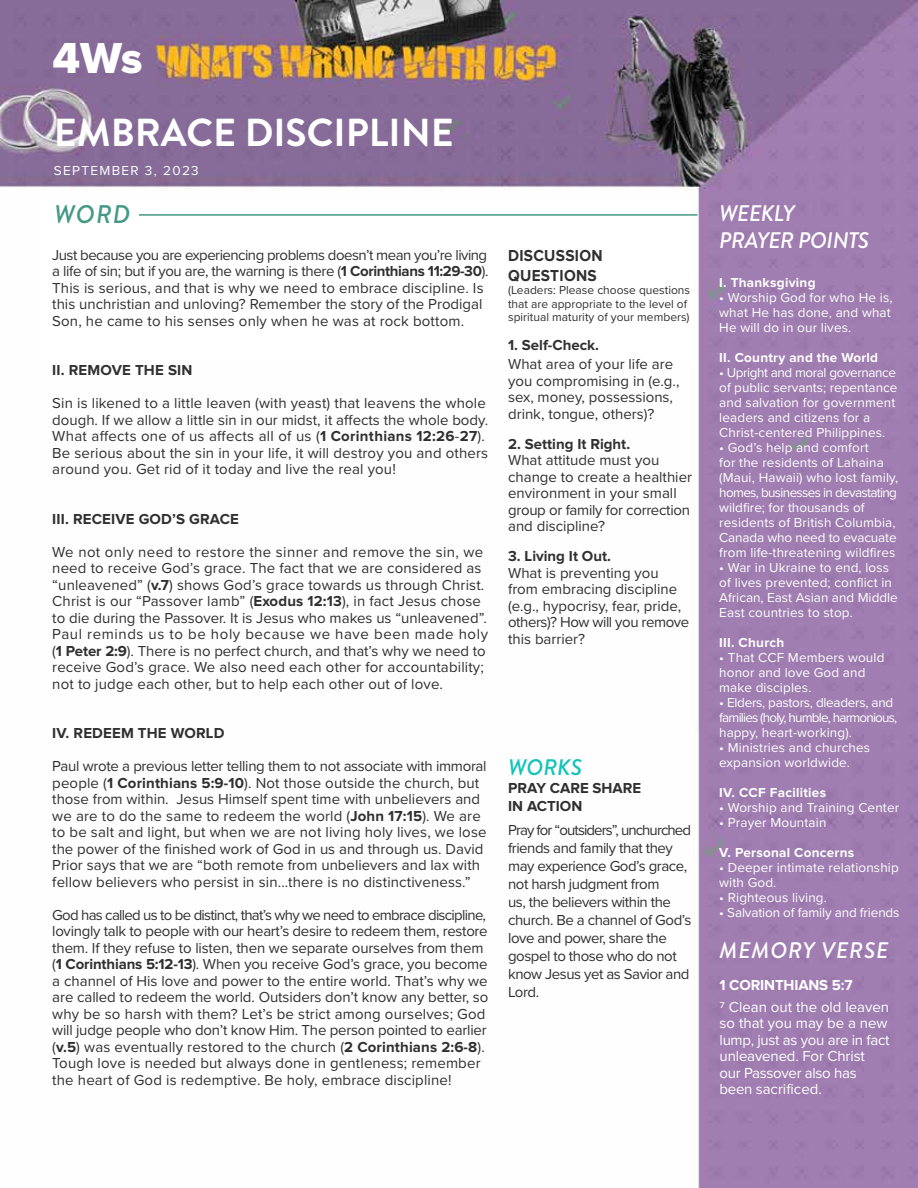
<style>
.page{position:relative;width:918px;height:1188px;background:#fff}
.page>*{position:absolute;margin:0;border:0;box-sizing:border-box;transform-origin:0 0}
.t1{font:45px "Proxima Nova Extrabld";color:#fff}
.t2{font:700 39px "Brandon Grotesque";color:#fff}
.t3{font:italic 500 25.5px "Brandon Grotesque";color:#469886}
.t4{font:italic 500 22.5px/27px "Brandon Grotesque";letter-spacing:-.02em;color:#fff}
.t5{font:italic 500 22.5px "Brandon Grotesque";letter-spacing:.04em;color:#fff}
.t6{font:italic 500 22.5px "Brandon Grotesque";color:#15c3b8}
.t7{font:700 16.5px/19.5px "Proxima Nova";letter-spacing:.02em;color:#303030;scale:.93 1}
.t8{font:15px/16.5px "Proxima Nova";color:#303030}
.t9{font:15px/18px "Proxima Nova";letter-spacing:-.03em;color:#303030}
.t10{font:700 15px/18px "Proxima Nova";color:#303030}
.t11{font:15px/16.5px "Proxima Nova";letter-spacing:-.01em;color:#fff}
.t12{font:700 15px "Proxima Nova";letter-spacing:-.01em;color:#fff}
.t13{font:13.5px/15px "Proxima Nova";letter-spacing:.01em;color:#fff}
.t14{font:13.5px/15px "Proxima Nova";letter-spacing:-.02em;color:#fff}
.t15{font:700 13.5px "Proxima Nova";letter-spacing:.02em;color:#fff}
.t16{font:13.5px "Proxima Nova";letter-spacing:-.01em;color:#fff}
.t17{font:13.5px "Proxima Nova";letter-spacing:.1em;color:#fff}
.t18{font:12px/13.5px "Proxima Nova";color:#303030}
.s1{font-weight:700}
</style>
<div class="page">
<img style="left:0;top:0;width:918px;height:1188px">
<div style="left:37px;top:197px;width:656px;height:169px;background:#fff"></div>
<hr style="left:139px;top:214px;width:558px;height:2px;background:#469886">
<h1 class="t1" style="left:52px;top:32px;width:92px">4Ws</h1>
<h2 class="t2" style="left:54px;top:105px;width:401px">EMBRACE DISCIPLINE</h2>
<p class="t17" style="left:54px;top:161px;width:147px">SEPTEMBER 3, 2023</p>
<h3 class="t3" style="left:54px;top:196px;width:78px">WORD</h3>
<p class="t8" style="left:52px;top:246px;width:438px">Just because you are experiencing problems doesn’t mean you’re living a life of sin; but if you are, the warning is there (<span class="s1">1 Corinthians 11:29-30</span>).<br>This is serious, and that is why we need to embrace discipline. Is this unchristian and unloving? Remember the story of the Prodigal Son, he came to his senses only when he was at rock bottom.</p>
<p class="t10" style="left:52px;top:362px;width:142px">II. REMOVE THE SIN</p>
<p class="t8" style="left:52px;top:394px;width:437px">Sin is likened to a little leaven (with yeast) that leavens the whole dough. If we allow a little sin in our midst, it affects the whole body.<br>What affects one of us affects all of us (<span class="s1">1 Corinthians 12:26</span>-<span class="s1">27</span>).<br>Be serious about the sin in your life, it will destroy you and others around you. Get rid of it today and live the real you!</p>
<p class="t10" style="left:52px;top:511px;width:188px">III. RECEIVE GOD’S GRACE</p>
<p class="t8" style="left:52px;top:543px;width:437px">We not only need to restore the sinner and remove the sin, we need to receive God’s grace. The fact that we are considered as “unleavened” (<span class="s1">v.7</span>) shows God’s grace towards us through Christ.<br>Christ is our “Passover lamb” (<span class="s1">Exodus 12:13</span>), in fact Jesus chose to die during the Passover. It is Jesus who makes us “unleavened”.<br>Paul reminds us to be holy because we have been made holy (<span class="s1">1 Peter 2:9</span>). There is no perfect church, and that’s why we need to receive God’s grace. We also need each other for accountability; not to judge each other, but to help each other out of love.</p>
<p class="t10" style="left:52px;top:725px;width:174px">IV. REDEEM THE WORLD</p>
<p class="t8" style="left:52px;top:757px;width:436px">Paul wrote a previous letter telling them to not associate with immoral people (<span class="s1">1 Corinthians 5:9-10</span>). Not those outside the church, but those from within. Jesus Himself spent time with unbelievers and we are to do the same to redeem the world (<span class="s1">John 17:15</span>). We are to be salt and light, but when we are not living holy lives, we lose the power of the finished work of God in us and through us. David Prior says that we are “both remote from unbelievers and lax with fellow believers who persist in sin...there is no distinctiveness.”</p>
<p class="t8" style="left:52px;top:906px;width:438px">God has called us to be distinct, that’s why we need to embrace discipline, lovingly talk to people with our heart’s desire to redeem them, restore them. If they refuse to listen, then we separate ourselves from them (<span class="s1">1 Corinthians 5:12-13</span>). When you receive God’s grace, you become a channel of His love and power to the entire world. That’s why we are called to redeem the world. Outsiders don’t know any better, so why be so harsh with them? Let’s be strict among ourselves; God will judge people who don’t know Him. The person pointed to earlier (<span class="s1">v.5</span>) was eventually restored to the church (<span class="s1">2 Corinthians 2:6-8</span>).<br>Tough love is needed but always done in gentleness; remember the heart of God is redemptive. Be holy, embrace discipline!</p>
<p class="t7" style="left:508px;top:247px;width:103px">DISCUSSION<br>QUESTIONS</p>
<p class="t18" style="left:508px;top:283px;width:184px">(Leaders: Please choose questions that are appropriate to the level of spiritual maturity of your members)</p>
<p class="t10" style="left:508px;top:336px;width:93px">1. Self-Check.</p>
<p class="t8" style="left:508px;top:355px;width:173px">What area of your life are you compromising in (e.g., sex, money, possessions, drink, tongue, others)?</p>
<p class="t10" style="left:508px;top:435px;width:124px">2. Setting It Right.</p>
<p class="t8" style="left:508px;top:451px;width:185px">What attitude must you change to create a healthier environment in your small group or family for correction and discipline?</p>
<p class="t10" style="left:508px;top:548px;width:104px">3. Living It Out.</p>
<p class="t8" style="left:508px;top:564px;width:183px">What is preventing you from embracing discipline (e.g., hypocrisy, fear, pride, others)? How will you remove this barrier?</p>
<h3 class="t6" style="left:508px;top:752px;width:75px">WORKS</h3>
<p class="t10" style="left:508px;top:780px;width:135px">PRAY CARE SHARE<br>IN ACTION</p>
<p class="t9" style="left:508px;top:820px;width:185px">Pray for “outsiders”, unchurched friends and family that they may experience God’s grace, not harsh judgment from<br>us, the believers within the church. Be a channel of God’s love and power, share the gospel to those who do not know Jesus yet as Savior and<br>Lord.</p>
<h3 class="t4" style="left:719px;top:200px;width:152px">WEEKLY<br>PRAYER POINTS</h3>
<p class="t15" style="left:719px;top:276px;width:98px">I. Thanksgiving</p>
<p class="t13" style="left:719px;top:289px;width:175px">• Worship God for who He is, what He has done, and what<br>He will do in our lives.</p>
<p class="t15" style="left:719px;top:351px;width:160px">II. Country and the World</p>
<p class="t13" style="left:719px;top:364px;width:180px">• Upright and moral governance of public servants; repentance and salvation for government leaders and citizens for a<br>Christ-centered Philippines.</p>
<p class="t13" style="left:719px;top:439px;width:181px">• God’s help and comfort<br>for the residents of Lahaina (Maui, Hawaii) who lost family, homes, businesses in devastating wildfire; for thousands of residents of British Columbia,<br>Canada who need to evacuate from life-threatening wildfires</p>
<p class="t13" style="left:719px;top:559px;width:180px">• War in Ukraine to end, loss of lives prevented; conflict in<br>African, East Asian and Middle<br>East countries to stop.</p>
<p class="t15" style="left:719px;top:636px;width:67px">III. Church</p>
<p class="t13" style="left:719px;top:649px;width:167px">• That CCF Members would honor and love God and make disciples.</p>
<p class="t14" style="left:719px;top:694px;width:180px">• Elders, pastors, dleaders, and families (holy, humble, harmonious, happy, heart-working).</p>
<p class="t13" style="left:719px;top:739px;width:152px">• Ministries and churches expansion worldwide.</p>
<p class="t15" style="left:719px;top:786px;width:108px">IV. CCF Facilities</p>
<p class="t13" style="left:719px;top:799px;width:181px">• Worship and Training Center</p>
<p class="t13" style="left:719px;top:814px;width:109px">• Prayer Mountain</p>
<p class="t15" style="left:719px;top:846px;width:137px">V. Personal Concerns</p>
<p class="t13" style="left:719px;top:859px;width:181px">• Deeper intimate relationship with God.</p>
<p class="t13" style="left:719px;top:889px;width:109px">• Righteous living.</p>
<p class="t16" style="left:719px;top:902px;width:182px">• Salvation of family and friends</p>
<h3 class="t5" style="left:720px;top:935px;width:171px">MEMORY VERSE</h3>
<p class="t12" style="left:720px;top:978px;width:134px">1 CORINTHIANS 5:7</p>
<p class="t11" style="left:720px;top:998px;width:171px">7 Clean out the old leaven so that you may be a new lump, just as you are in fact unleavened. For Christ our Passover also has been sacrificed.</p>
</div>
